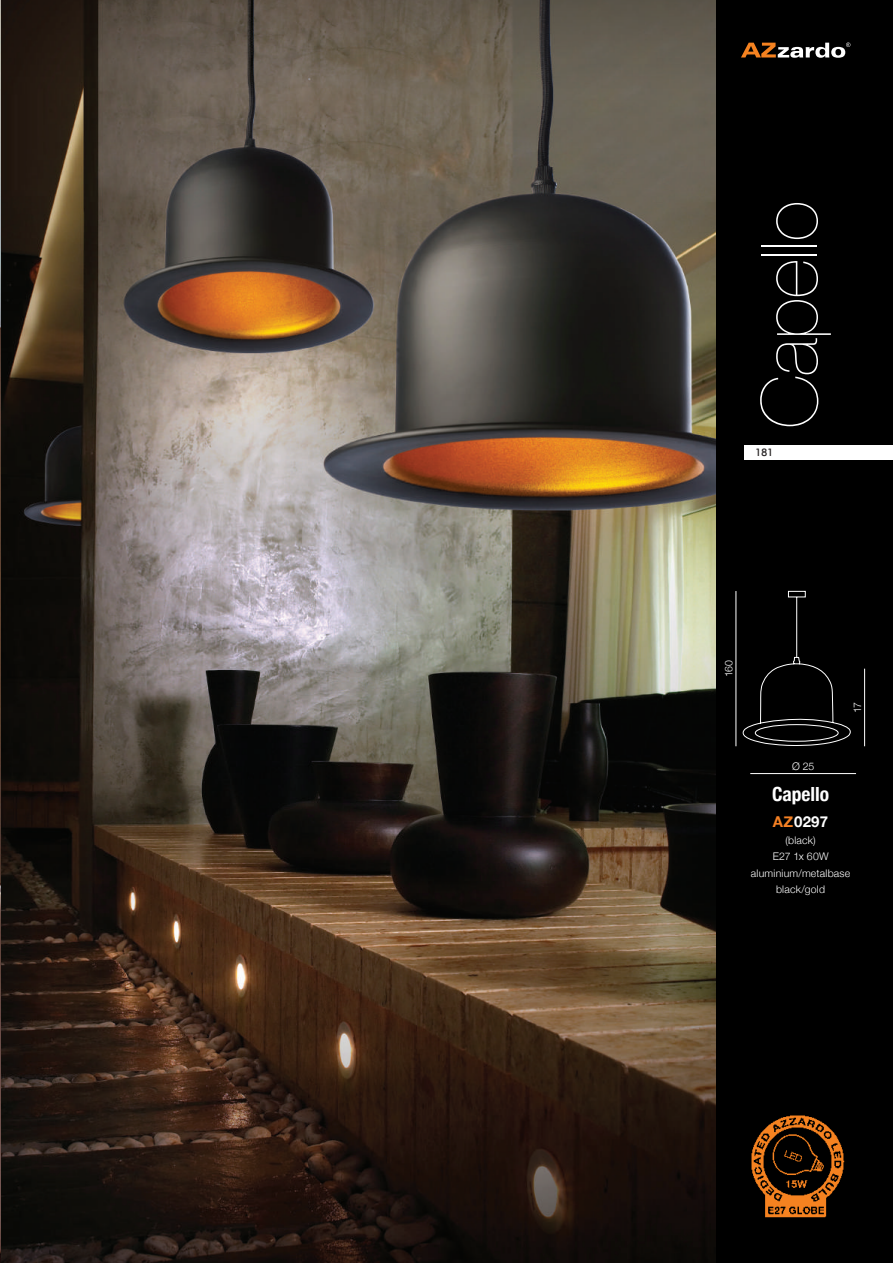
<style>
.page{position:relative;width:893px;height:1263px;background:#fff}
.page>*{position:absolute;margin:0;border:0;box-sizing:border-box;transform-origin:0 0}
.t1{font:200 78px "Helvetica Neue";letter-spacing:-.01em;color:#fff}
.t2{font:700 condensed 19.5px "Helvetica Neue";color:#fff}
.t3{font:700 15px "Helvetica Neue";letter-spacing:.02em;color:#fff}
.t4{font:300 10.5px/16.5px "Helvetica Neue";letter-spacing:.02em;color:#fff;text-align:center}
.t5{font:10.5px "Futura Md EU";color:#231f20}
.s1{color:#f58124}
</style>
<div class="page">
<img style="left:1px;top:0;width:715px;height:1263px">
<hr style="left:0;top:0;width:1px;height:1263px;background:#e0e1df">
<div style="left:716px;top:0;width:177px;height:1263px;background:#000"></div>
<div style="left:744px;top:445px;width:149px;height:14px;background:#fff"></div>
<svg style="left:741px;top:43px;width:109px;height:15px"></svg>
<svg style="left:743px;top:591px;width:108px;height:155px"></svg>
<hr style="left:750px;top:773px;width:106px;height:1px;background:#fff">
<hr style="left:864px;top:669px;width:1px;height:77px;background:#fff">
<hr style="left:736px;top:591px;width:1px;height:155px;background:#fff">
<img style="left:751px;top:1115px;width:94px;height:103px">
<h1 class="t1" style="left:729px;top:428px;width:229px;rotate:-90deg">Capello</h1>
<p class="t5" style="left:755px;top:446px;width:20px">181</p>
<p class="t4" style="left:720px;top:677px;width:19px;rotate:-90deg">160</p>
<p class="t4" style="left:848px;top:713px;width:12px;rotate:-90deg">17</p>
<p class="t4" style="left:792px;top:757px;width:24px">Ø 25</p>
<h2 class="t2" style="left:772px;top:778px;width:58px">Capello</h2>
<h3 class="t3" style="left:773px;top:810px;width:57px"><span class="s1">AZ</span> 0297</h3>
<p class="t4" style="left:751px;top:831px;width:101px">(black)<br>E27 1x 60W aluminium/metalbase black/gold</p>
</div>
